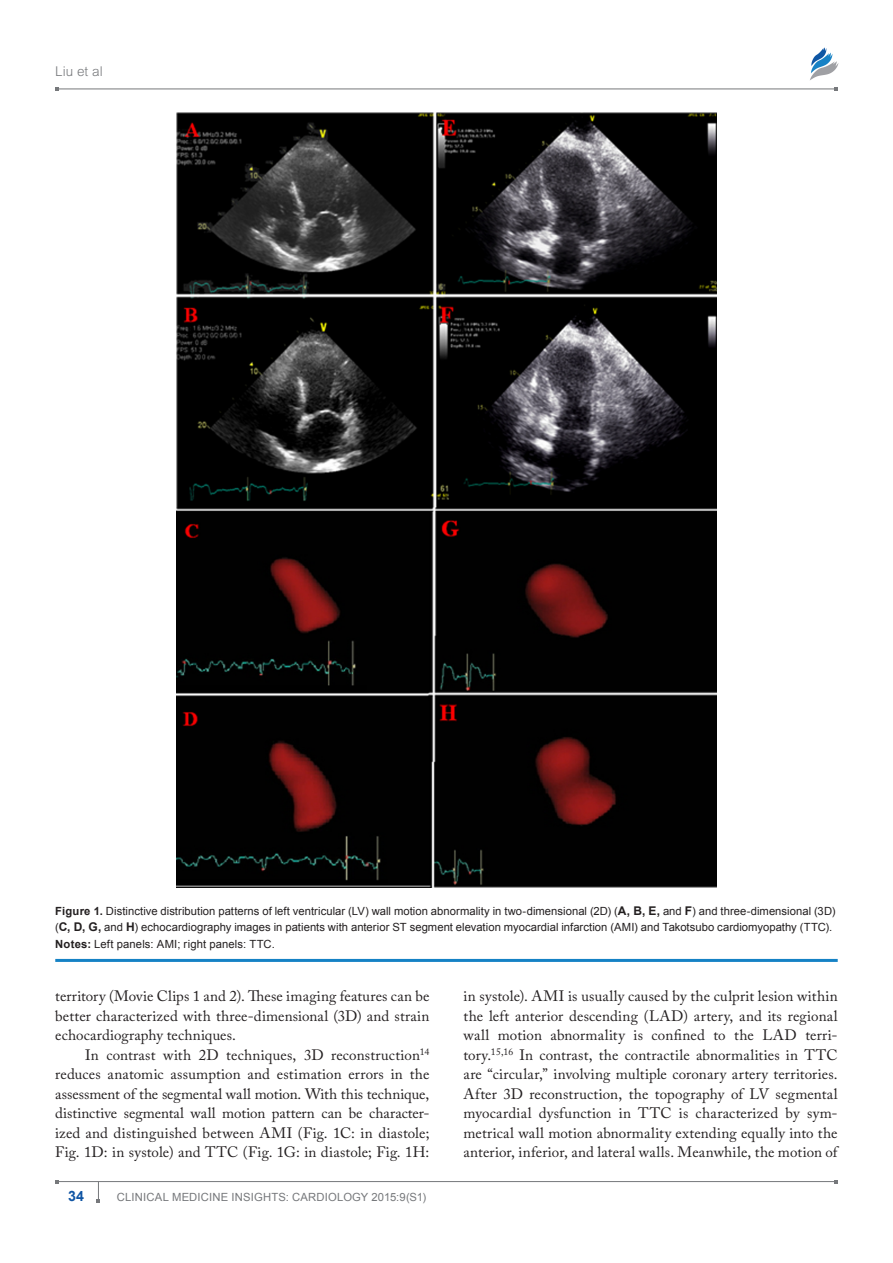
<style>
.page{position:relative;width:893px;height:1263px;background:#fff}
.page>*{position:absolute;margin:0;border:0;box-sizing:border-box;transform-origin:0 0}
.Tx{font:15px/19.5px "Adobe Caslon Pro";letter-spacing:.01em;color:#231f20;text-align:justify}
.TxF{font:15px/19.5px "Adobe Caslon Pro";letter-spacing:.005em;color:#231f20;text-align:justify}
.RunF-folio{font:700 14.25px "Arial";color:#1055a4}
.RunH{font:300 13.5px "Arial MT Std";color:#76787b}
.FigC{font:11.25px/16.5px "Arial";letter-spacing:.005em;color:#231f20}
.RunF{font:11.25px "Arial";letter-spacing:.015em;color:#76787b}
.FigC-2{font:11.25px "Arial";letter-spacing:.025em;color:#231f20}
.s1{font-weight:700}
.s2{font-weight:700;font-size:12px}
</style>
<div class="page">
<hr style="left:57px;top:89px;width:779px;height:1px;background:#76787b">
<hr style="left:57px;top:1181px;width:779px;height:1px;background:#76787b">
<img style="left:810px;top:47px;width:29px;height:33px">
<svg style="left:97px;top:1182px;width:3px;height:20px"></svg>
<hr style="left:55px;top:959px;width:783px;height:3px;background:#1582c5">
<img style="left:176px;top:113px;width:540px;height:775px">
<p class="RunH" style="left:55px;top:63px;width:49px">Liu et al</p>
<p class="FigC" style="left:55px;top:902px;width:782px"><span class="s1">Figure 1.</span> Distinctive distribution patterns of left ventricular (LV) wall motion abnormality in two-dimensional (2D) (<span class="s2">A, B, E,</span> and <span class="s2">F</span>) and three-dimensional (3D) (<span class="s2">C, D, G,</span> and <span class="s2">H</span>) echocardiography images in patients with anterior ST segment elevation myocardial infarction (AMI ) and Takotsubo cardiomyopathy (TTC).</p>
<p class="FigC-2" style="left:55px;top:936px;width:221px"><span class="s1">Notes:</span> Left panels: AMI ; right panels: TTC.</p>
<p class="TxF" style="left:55px;top:986px;width:376px">territory (Movie Clips 1 and 2). These imaging features can be better characterized with three-dimensional (3D) and strain echocardiography techniques.</p>
<p class="Tx" style="left:55px;top:1045px;width:376px;text-indent:30px">In contrast with 2D techniques, 3D reconstruction<sup>14 </sup>reduces anatomic assumption and estimation errors in the assessment of the segmental wall motion. With this technique, distinctive segmental wall motion pattern can be character&shy;ized and distinguished between AMI (Fig. 1C: in diastole; Fig. 1D: in systole) and TTC (Fig. 1G: in diastole; Fig. 1H:</p>
<p class="RunF-folio" style="left:68px;top:1186px;width:18px">34</p>
<p class="RunF" style="left:117px;top:1189px;width:311px">Clinical Medicine I nsights: Cardiology 2015:9(S1)</p>
<p class="Tx" style="left:463px;top:986px;width:376px">in systole). AMI is usually caused by the culprit lesion within the left anterior descending (LAD) artery, and its regional wall motion abnormality is confined to the LAD terri&shy;tory.<sup>15,16</sup> In contrast, the contractile abnormalities in TTC are “circular,” involving multiple coronary artery territories.<br>After 3D reconstruction, the topography of LV segmental myocardial dysfunction in TTC is characterized by sym&shy;metrical wall motion abnormality extending equally into the anterior, inferior, and lateral walls. Meanwhile, the motion of</p>
</div>
